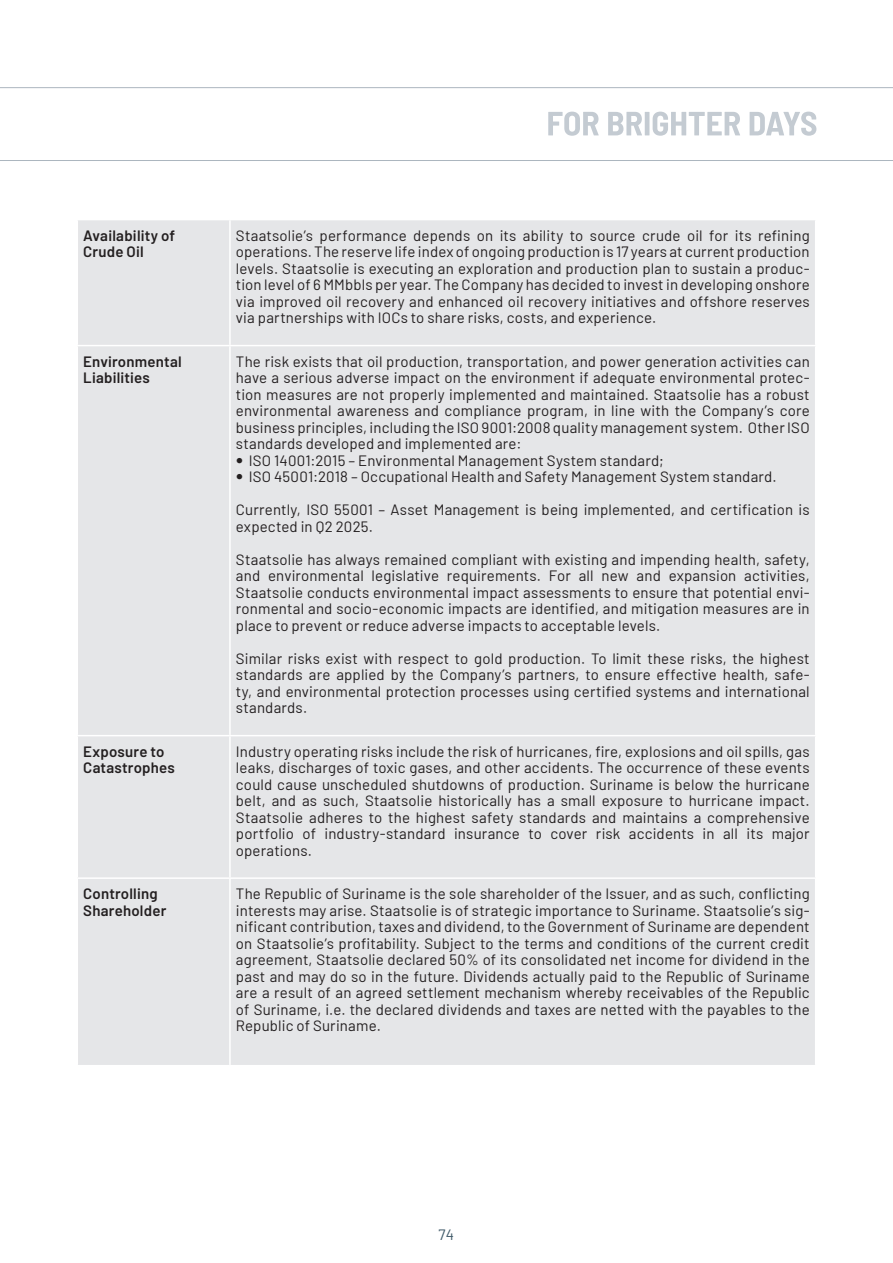
<style>
.page{position:relative;width:893px;height:1263px;background:#fff}
.page>*{position:absolute;margin:0;border:0;box-sizing:border-box;transform-origin:0 0}
._3_Body_tekst{font:15px/16.5px "Barlow";letter-spacing:.01em;color:#231f20;text-align:justify}
._3_Body_tekst-2{font:600 15px/16.5px "Barlow";letter-spacing:.015em;color:#231f20}
.t1{font:15px "Barlow";color:#405a69}
.s1{font-family:"Trade Gothic Next LT Pro"}
</style>
<div class="page">
<hr style="left:0;top:160px;width:893px;height:1px;background:#acb6bf">
<hr style="left:0;top:87px;width:893px;height:1px;background:#acb6bf">
<svg style="left:548px;top:112px;width:268px;height:24px"></svg>
<div style="left:78px;top:220px;width:737px;height:845px;background:#e5e6e8"></div>
<hr style="left:229px;top:220px;width:2px;height:125px;background:#fff">
<hr style="left:77px;top:345px;width:153px;height:1px;background:#fff">
<hr style="left:230px;top:345px;width:586px;height:1px;background:#fff">
<hr style="left:229px;top:346px;width:2px;height:389px;background:#fff">
<hr style="left:229px;top:736px;width:2px;height:141px;background:#fff">
<hr style="left:229px;top:879px;width:2px;height:186px;background:#fff">
<hr style="left:77px;top:735px;width:153px;height:1px;background:#fff">
<hr style="left:230px;top:735px;width:586px;height:1px;background:#fff">
<hr style="left:77px;top:877px;width:153px;height:2px;background:#fff">
<hr style="left:230px;top:877px;width:586px;height:2px;background:#fff">
<p class="_3_Body_tekst-2" style="left:83px;top:226px;width:93px">Availability of</p>
<p class="_3_Body_tekst-2" style="left:83px;top:242px;width:62px">Crude Oil</p>
<p class="_3_Body_tekst" style="left:236px;top:226px;width:575px">Staatsolie’s performance depends on its ability to source crude oil for its refining operations. The reserve life index of ongoing production is 17 years at current production levels. Staatsolie is executing an exploration and production plan to sustain a produc&shy;tion level of 6 MMbbls per year. The Company has decided to invest in developing onshore via improved oil recovery and enhanced oil recovery initiatives and offshore reserves via partnerships with IOCs to share risks, costs, and experience.</p>
<p class="_3_Body_tekst-2" style="left:83px;top:352px;width:100px">Environmental<br>Liabilities</p>
<p class="_3_Body_tekst" style="left:236px;top:352px;width:575px">The risk exists that oil production, transportation, and power generation activities can have a serious adverse impact on the environment if adequate environmental protec&shy;tion measures are not properly implemented and maintained. Staatsolie has a robust environmental awareness and compliance program, in line with the Company’s core business principles, including the ISO 9001:2008 quality management system. Other ISO standards developed and implemented are:</p>
<p class="_3_Body_tekst" style="left:236px;top:451px;width:429px"><span class="s1">•</span> ISO 14001:2015 – Environmental Management System standard;</p>
<p class="_3_Body_tekst" style="left:236px;top:467px;width:542px"><span class="s1">•</span> ISO 45001:2018 – Occupational Health and Safety Management System standard.</p>
<p class="_3_Body_tekst" style="left:236px;top:500px;width:575px">Currently, ISO 55001 – Asset Management is being implemented, and certification is expected in Q2 2025.</p>
<p class="_3_Body_tekst" style="left:236px;top:550px;width:575px">Staatsolie has always remained compliant with existing and impending health, safety, and environmental legislative requirements. For all new and expansion activities, Staatsolie conducts environmental impact assessments to ensure that potential envi&shy;ronmental and socio-economic impacts are identified, and mitigation measures are in place to prevent or reduce adverse impacts to acceptable levels.</p>
<p class="_3_Body_tekst" style="left:236px;top:649px;width:575px">Similar risks exist with respect to gold production. To limit these risks, the highest standards are applied by the Company’s partners, to ensure effective health, safe&shy;ty, and environmental protection processes using certified systems and international standards.</p>
<p class="_3_Body_tekst-2" style="left:83px;top:742px;width:93px">Exposure to<br>Catastrophes</p>
<p class="_3_Body_tekst" style="left:236px;top:742px;width:575px">Industry operating risks include the risk of hurricanes, fire, explosions and oil spills, gas leaks, discharges of toxic gases, and other accidents. The occurrence of these events could cause unscheduled shutdowns of production. Suriname is below the hurricane belt, and as such, Staatsolie historically has a small exposure to hurricane impact.<br>Staatsolie adheres to the highest safety standards and maintains a comprehensive portfolio of industry-standard insurance to cover risk accidents in all its major operations.</p>
<p class="_3_Body_tekst-2" style="left:83px;top:884px;width:85px">Controlling<br>Shareholder</p>
<p class="_3_Body_tekst" style="left:236px;top:884px;width:575px">The Republic of Suriname is the sole shareholder of the Issuer, and as such, conflicting interests may arise. Staatsolie is of strategic importance to Suriname. Staatsolie’s sig&shy;nificant contribution, taxes and dividend, to the Government of Suriname are dependent on Staatsolie’s profitability. Subject to the terms and conditions of the current credit agreement, Staatsolie declared 50% of its consolidated net income for dividend in the past and may do so in the future. Dividends actually paid to the Republic of Suriname are a result of an agreed settlement mechanism whereby receivables of the Republic of Suriname, i.e. the declared dividends and taxes are netted with the payables to the Republic of Suriname.</p>
<p class="t1" style="left:439px;top:1223px;width:17px">74</p>
</div>
